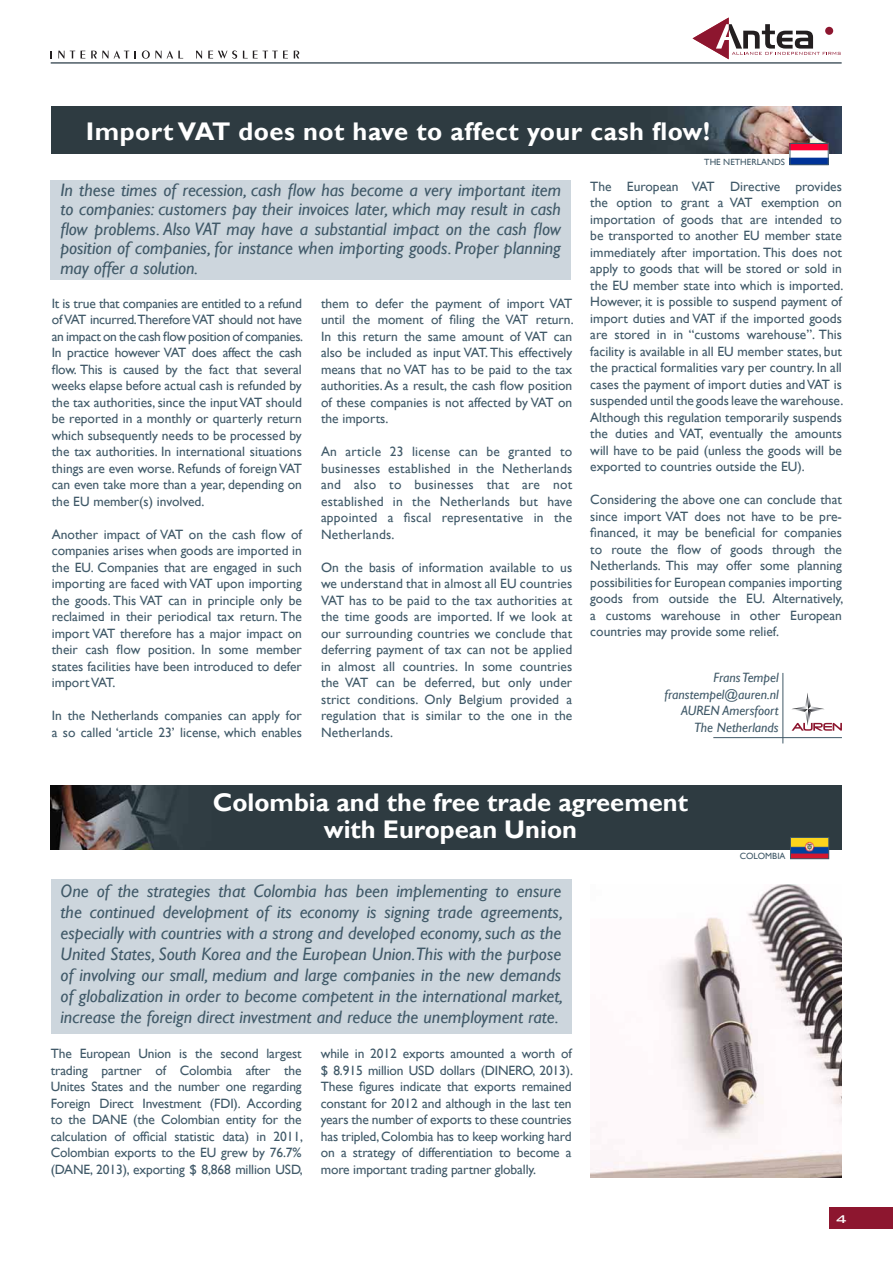
<style>
.page{position:relative;width:893px;height:1263px;background:#fff}
.page>*{position:absolute;margin:0;border:0;box-sizing:border-box;transform-origin:0 0}
.t1{font:700 25.5px "Gill Sans";color:#fff}
.t2{font:700 25.5px "Gill Sans";letter-spacing:.02em;color:#fff}
.TEXTO_ARTÍCULOS{font:italic 18px/21px "Gill Sans";color:#405968;text-align:justify}
.t3{font:500 15px "Bank Gothic BT";color:#fff}
.TEXTO_ARTÍCULOS-2{font:13.5px/16.5px "Gill Sans";color:#405968;text-align:justify}
.TEXTO_ARTÍCULOS-3{font:italic 13.5px "Gill Sans";color:#405968}
.t4{font:9px "Gill Sans";color:#405968}
</style>
<div class="page">
<div style="left:829px;top:1208px;width:64px;height:21px;background:#8d162f"></div>
<img style="left:51px;top:106px;width:791px;height:47px">
<div style="left:50px;top:181px;width:521px;height:99px;background:#cdd6dd"></div>
<img style="left:792px;top:145px;width:34px;height:18px">
<div style="left:790px;top:143px;width:38px;height:22px;border:1px solid #405968"></div>
<svg style="left:791px;top:693px;width:51px;height:38px"></svg>
<hr style="left:713px;top:737px;width:129px;height:1px;background:#405968">
<hr style="left:782px;top:673px;width:1px;height:70px;background:#405968">
<img style="left:51px;top:785px;width:791px;height:64px">
<img style="left:792px;top:839px;width:35px;height:18px">
<div style="left:790px;top:837px;width:39px;height:22px;border:1px solid #405968"></div>
<div style="left:51px;top:879px;width:521px;height:154px;background:#cdd6dd"></div>
<img style="left:591px;top:885px;width:251px;height:293px">
<svg style="left:58px;top:51px;width:6px;height:7px"></svg>
<svg style="left:70px;top:51px;width:5px;height:7px"></svg>
<svg style="left:81px;top:51px;width:4px;height:7px"></svg>
<svg style="left:91px;top:51px;width:17px;height:7px"></svg>
<svg style="left:114px;top:50px;width:15px;height:8px"></svg>
<svg style="left:142px;top:50px;width:41px;height:9px"></svg>
<svg style="left:196px;top:51px;width:6px;height:7px"></svg>
<svg style="left:208px;top:50px;width:29px;height:9px"></svg>
<svg style="left:243px;top:51px;width:45px;height:7px"></svg>
<svg style="left:294px;top:51px;width:5px;height:7px"></svg>
<svg style="left:693px;top:18px;width:148px;height:41px"></svg>
<div style="left:825px;top:27px;width:8px;height:8px;background:#8d162f;border-radius:50%"></div>
<hr style="left:51px;top:62px;width:791px;height:1px;background:#122632">
<p class="t2" style="left:86px;top:116px;width:626px">Import VAT does not have to affect your cash flow!</p>
<p class="TEXTO_ARTÍCULOS" style="left:60px;top:180px;width:502px;line-height:19.5px">In these times of recession, cash flow has become a very important item to companies: customers pay their invoices later, which may result in cash flow problems. Also VAT may have a substantial impact on the cash flow position of companies, for instance when importing goods. Proper planning may offer a solution.</p>
<p class="TEXTO_ARTÍCULOS-2" style="left:52px;top:295px;width:253px">It is true that companies are entitled to a refund of VAT incurred.Therefore VAT should not have an impact on the cash flow position of companies.<br>In practice however VAT does affect the cash flow. This is caused by the fact that several weeks elapse before actual cash is refunded by the tax authorities, since the input VAT should be reported in a monthly or quarterly return which subsequently needs to be processed by the tax authorities. In international situations things are even worse. Refunds of foreign VAT can even take more than a year, depending on the EU member(s) involved.</p>
<p class="TEXTO_ARTÍCULOS-2" style="left:52px;top:526px;width:252px">Another impact of VAT on the cash flow of companies arises when goods are imported in the EU. Companies that are engaged in such importing are faced with VAT upon importing the goods. This VAT can in principle only be reclaimed in their periodical tax return. The import VAT therefore has a major impact on their cash flow position. In some member states facilities have been introduced to defer import VAT.</p>
<p class="TEXTO_ARTÍCULOS-2" style="left:52px;top:707px;width:252px">In the Netherlands companies can apply for a so called ‘article 23’ license, which enables</p>
<p class="t4" style="left:704px;top:157px;width:82px">THE NETHERLANDS</p>
<p class="TEXTO_ARTÍCULOS-2" style="left:590px;top:178px;width:254px">The European VAT Directive provides the option to grant a VAT exemption on importation of goods that are intended to be transported to another EU member state immediately after importation. This does not apply to goods that will be stored or sold in the EU member state into which is imported.<br>However, it is possible to suspend payment of import duties and VAT if the imported goods are stored in in “customs warehouse”. This facility is available in all EU member states, but the practical formalities vary per country. In all cases the payment of import duties and VAT is suspended until the goods leave the warehouse.<br>Although this regulation temporarily suspends the duties and VAT, eventually the amounts will have to be paid (unless the goods will be exported to countries outside the EU).</p>
<p class="TEXTO_ARTÍCULOS-2" style="left:590px;top:492px;width:254px">Considering the above one can conclude that since import VAT does not have to be pre&shy;financed, it may be beneficial for companies to route the flow of goods through the Netherlands. This may offer some planning possibilities for European companies importing goods from outside the EU. Alternatively, a customs warehouse in other European countries may provide some relief.</p>
<p class="TEXTO_ARTÍCULOS-2" style="left:321px;top:295px;width:254px">them to defer the payment of import VAT until the moment of filing the VAT return.<br>In this return the same amount of VAT can also be included as input VAT. This effectively means that no VAT has to be paid to the tax authorities. As a result, the cash flow position of these companies is not affected by VAT on the imports.</p>
<p class="TEXTO_ARTÍCULOS-2" style="left:321px;top:443px;width:253px">An article 23 license can be granted to businesses established in the Netherlands and also to businesses that are not established in the Netherlands but have appointed a fiscal representative in the Netherlands.</p>
<p class="TEXTO_ARTÍCULOS-2" style="left:321px;top:559px;width:253px">On the basis of information available to us we understand that in almost all EU countries VAT has to be paid to the tax authorities at the time goods are imported. If we look at our surrounding countries we conclude that deferring payment of tax can not be applied in almost all countries. In some countries the VAT can be deferred, but only under strict conditions. Only Belgium provided a regulation that is similar to the one in the Netherlands.</p>
<p class="TEXTO_ARTÍCULOS-3" style="left:714px;top:670px;width:67px">Frans Tempel</p>
<p class="TEXTO_ARTÍCULOS-3" style="left:665px;top:686px;width:116px">franstempel@auren.nl</p>
<p class="TEXTO_ARTÍCULOS-3" style="left:681px;top:703px;width:99px">AUREN Amersfoort</p>
<p class="TEXTO_ARTÍCULOS-3" style="left:694px;top:719px;width:86px">The Netherlands</p>
<p class="t1" style="left:213px;top:787px;width:477px">Colombia and the free trade agreement</p>
<p class="t1" style="left:324px;top:814px;width:255px">with European Union</p>
<p class="TEXTO_ARTÍCULOS" style="left:61px;top:881px;width:504px">One of the strategies that Colombia has been implementing to ensure the continued development of its economy is signing trade agreements, especially with countries with a strong and developed economy, such as the United States, South Korea and the European Union.This with the purpose of involving our small, medium and large companies in the new demands of globalization in order to become competent in the international market, increase the foreign direct investment and reduce the unemployment rate.</p>
<p class="TEXTO_ARTÍCULOS-2" style="left:51px;top:1046px;width:254px">The European Union is the second largest trading partner of Colombia after the Unites States and the number one regarding Foreign Direct Investment (FDI). According to the DANE (the Colombian entity for the calculation of official statistic data) in 2011, Colombian exports to the EU grew by 76.7% (DANE, 2013), exporting $ 8,868 million USD,</p>
<p class="TEXTO_ARTÍCULOS-2" style="left:321px;top:1046px;width:254px">while in 2012 exports amounted a worth of $ 8.915 million USD dollars (DINERO, 2013).<br>These figures indicate that exports remained constant for 2012 and although in the last ten years the number of exports to these countries has tripled, Colombia has to keep working hard on a strategy of differentiation to become a more important trading partner globally.</p>
<p class="t4" style="left:740px;top:850px;width:47px">COLOMBIA</p>
<p class="t3" style="left:835px;top:1211px;width:13px">4</p>
</div>
